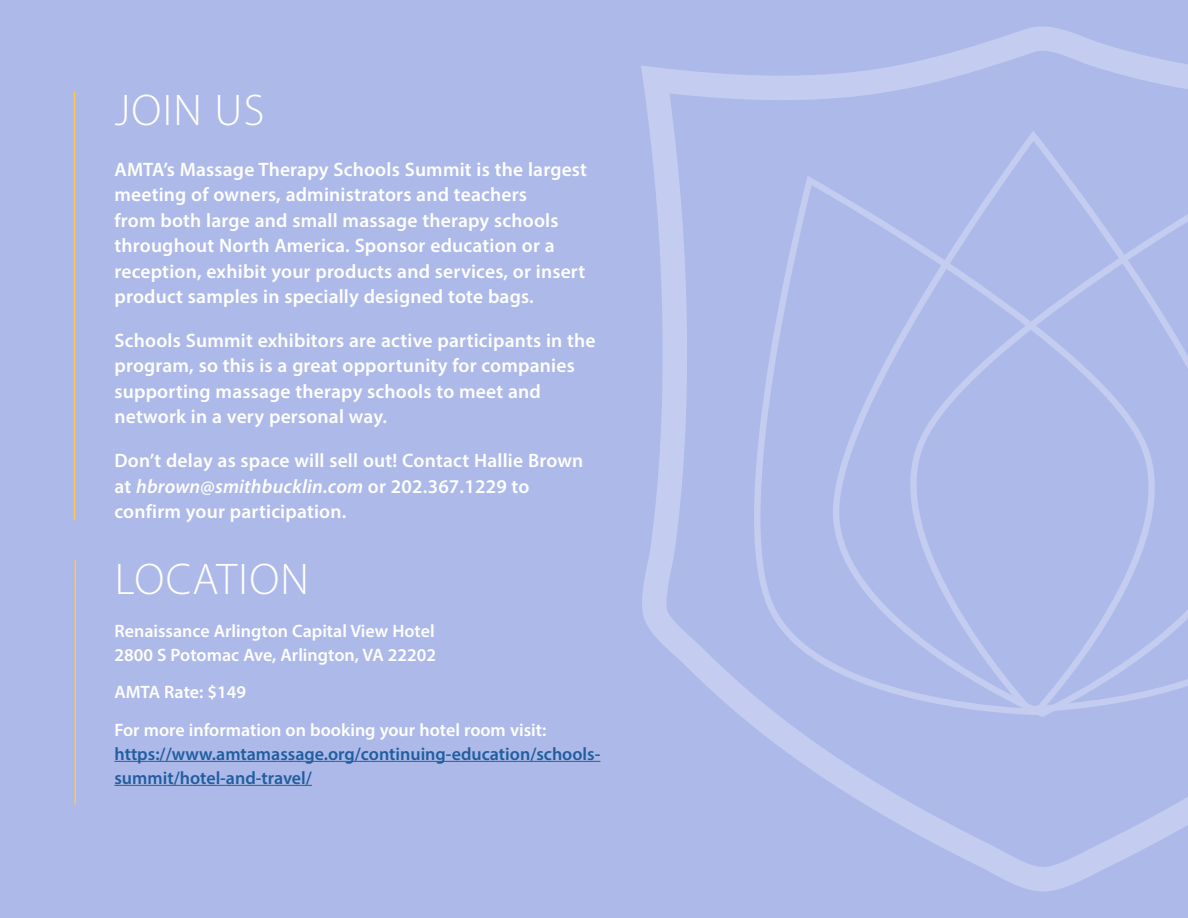
<style>
.page{position:relative;width:1188px;height:918px;background:#adb9e9}
.page>*{position:absolute;margin:0;border:0;box-sizing:border-box;transform-origin:0 0}
.t1{font:300 44.55px "Myriad Pro";letter-spacing:.03em;color:#fff}
.t2{font:600 19.5px/25.5px "Myriad Pro";letter-spacing:.01em;color:#fff}
.t3{font:600 18px/24px "Myriad Pro";color:#fff}
.t4{font:600 18px/24px "Myriad Pro";color:#215e9e}
.s1{font-style:italic}
</style>
<div class="page">
<hr style="left:74px;top:92px;width:1px;height:427px;background:#ffc849">
<svg style="left:641px;top:26px;width:547px;height:866px"></svg>
<svg style="left:732px;top:176px;width:100px;height:539px"></svg>
<svg style="left:832px;top:131px;width:356px;height:586px"></svg>
<hr style="left:75px;top:560px;width:1px;height:245px;background:#ffc849">
<hr style="left:114px;top:761px;width:486px;height:1px;background:#215e9e">
<hr style="left:114px;top:785px;width:198px;height:1px;background:#215e9e">
<h1 class="t1" style="left:115px;top:84px;width:151px">JOIN US</h1>
<p class="t2" style="left:114px;top:156px;width:474px">AMTA’s Massage Therapy Schools Summit is the largest meeting of owners, administrators and teachers<br>from both large and small massage therapy schools throughout North America. Sponsor education or a reception, exhibit your products and services, or insert product samples in specially designed tote bags.</p>
<p class="t2" style="left:114px;top:327px;width:483px">Schools Summit exhibitors are active participants in the program, so this is a great opportunity for companies supporting massage therapy schools to meet and network in a very personal way.</p>
<p class="t2" style="left:114px;top:447px;width:470px">Don’t delay as space will sell out! Contact Hallie Brown at <span class="s1">hbrown@smithbucklin.com</span> or 202.367.1229 to confirm your participation.</p>
<h1 class="t1" style="left:115px;top:552px;width:196px">LOCATION</h1>
<p class="t3" style="left:114px;top:618px;width:323px">Renaissance Arlington Capital View Hotel<br>2800 S Potomac Ave, Arlington, VA 22202</p>
<p class="t3" style="left:114px;top:673px;width:433px;line-height:37.5px">AMTA Rate: $149<br>For more information on booking your hotel room visit:</p>
<p class="t4" style="left:114px;top:741px;width:487px">https://www.amtamassage.org/continuing-education/schools&shy;summit/hotel-and-travel/</p>
</div>
